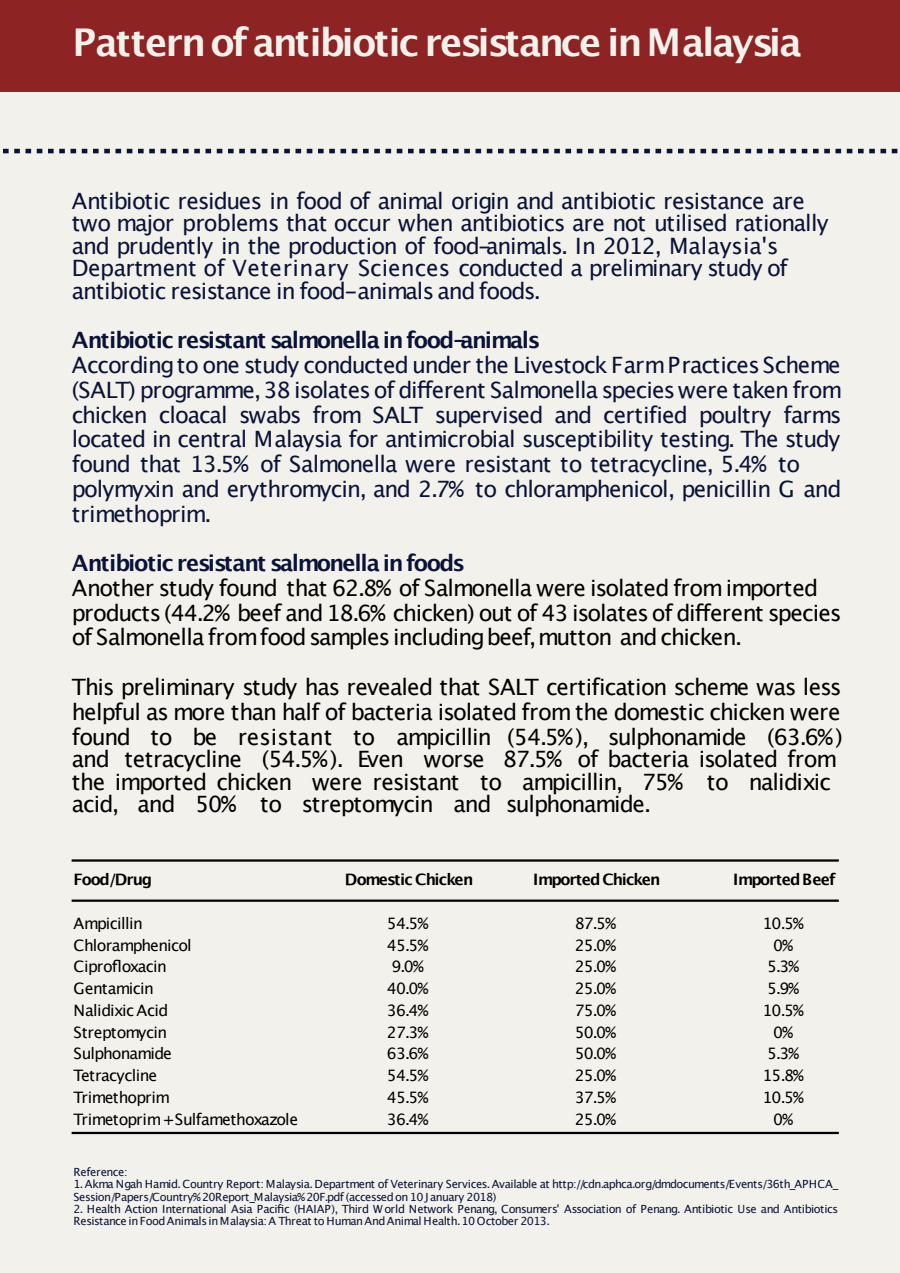
<style>
.page{position:relative;width:900px;height:1273px;background:#fff}
.page>*{position:absolute;margin:0;border:0;box-sizing:border-box;transform-origin:0 0}
.t1{font:700 38.25px "Lucida Grande";letter-spacing:-.055em;color:#f2f1ec}
.t2{font:22.5px/24.8px "Lucida Grande";letter-spacing:-.035em;color:#0a1337}
.t3{font:22.5px/24.8px "Lucida Grande";letter-spacing:-.045em;color:#000}
.t4{font:700 22.5px "Lucida Grande";letter-spacing:-.065em;color:#0a1337}
.t5{font:15.75px/21.8px "Lucida Grande";letter-spacing:-.045em;color:#000}
.t6{font:700 15.75px "Lucida Grande";letter-spacing:-.055em;color:#000}
.t7{font:11.25px/12.4px "Lucida Grande";letter-spacing:-.035em;color:#0a1337}
</style>
<div class="page">
<div style="left:0;top:0;width:900px;height:1272px;background:#f2f1ec"></div>
<div style="left:0;top:0;width:900px;height:91px;background:#8d2323"></div>
<svg style="left:3px;top:149px;width:894px;height:4px"></svg>
<hr style="left:72px;top:899px;width:767px;height:2px;background:#000">
<hr style="left:72px;top:859px;width:767px;height:2px;background:#000">
<hr style="left:72px;top:1131px;width:767px;height:2px;background:#000">
<h1 class="t1" style="left:73px;top:26px;width:731px">Pattern of antibiotic resistance in Malaysia</h1>
<p class="t2" style="left:72px;top:191px;width:758px;line-height:22.5px">Antibiotic residues in food of animal origin and antibiotic resistance are two major problems that occur when antibiotics are not utilised rationally and prudently in the production of food-animals. In 2012, Malaysia's Department of Veterinary Sciences conducted a preliminary study of antibiotic resistance in food-animals and foods.</p>
<p class="t4" style="left:72px;top:330px;width:470px">Antibiotic resistant salmonella in food-animals</p>
<p class="t2" style="left:72px;top:354px;width:772px">Accordingto one study conducted under the Livestock FarmPractices Scheme (SALT) programme,38 isolates of different Salmonella species were taken from chicken cloacal swabs from SALT supervised and certified poultry farms located in central Malaysia for antimicrobial susceptibility testing. The study found that 13.5% of Salmonella were resistant to tetracycline, 5.4% to polymyxin and erythromycin, and 2.7% to chloramphenicol, penicillin G and trimethoprim.</p>
<p class="t4" style="left:72px;top:553px;width:395px">Antibiotic resistant salmonella in foods</p>
<p class="t3" style="left:72px;top:577px;width:771px">Another study found that 62.8% of Salmonella were isolated fromimported products (44.2% beef and 18.6% chicken) out of 43 isolates of different species of Salmonella fromfood samples includingbeef,mutton and chicken.</p>
<p class="t3" style="left:72px;top:676px;width:772px;text-align:justify">This preliminary study has revealed that SALT certification scheme was less helpful as more than half of bacteria isolated from the domestic chicken were found to be resistant to ampicillin (54.5%), sulphonamide (63.6%)</p>
<p class="t3" style="left:72px;top:749px;width:767px;line-height:22.5px">and tetracycline (54.5%). Even worse 87.5% of bacteria isolated from the imported chicken were resistant to ampicillin, 75% to nalidixic acid, and 50% to streptomycin and sulphonamide.</p>
<p class="t6" style="left:73px;top:872px;width:80px">Food/Drug</p>
<p class="t5" style="left:73px;top:913px;width:226px">Ampicillin<br>Chloramphenicol<br>Ciprofloxacin<br>Gentamicin<br>Nalidixic Acid<br>Streptomycin<br>Sulphonamide<br>Tetracycline<br>Trimethoprim<br>Trimetoprim+Sulfamethoxazole</p>
<p class="t6" style="left:345px;top:872px;width:130px">Domestic Chicken</p>
<p class="t5" style="left:387px;top:913px;width:43px">54.5%<br>45.5%<br>9.0%<br>40.0%<br>36.4%<br>27.3%<br>63.6%<br>54.5%<br>45.5%<br>36.4%</p>
<p class="t6" style="left:533px;top:872px;width:129px">ImportedChicken</p>
<p class="t5" style="left:575px;top:913px;width:43px;text-align:justify">87.5% 25.0% 25.0% 25.0% 75.0% 50.0% 50.0% 25.0% 37.5% 25.0%</p>
<p class="t6" style="left:733px;top:872px;width:104px">ImportedBeef</p>
<p class="t5" style="left:762px;top:913px;width:43px;text-align:center">10.5%<br>0%<br>5.3%<br>5.9%<br>10.5%<br>0%<br>5.3%<br>15.8%<br>10.5%<br>0%</p>
<p class="t7" style="left:73px;top:1165px;width:56px">Reference:</p>
<p class="t7" style="left:73px;top:1178px;width:767px">1. Akma Ngah Hamid. Country Report: Malaysia. Department of Veterinary Services. Available at http://cdn.aphca.org/dmdocuments/Events/36th_APHCA_<br>Session/Papers/Country% 20Report_Malaysia% 20F.pdf (accessed on 10J anuary 2018)</p>
<p class="t7" style="left:73px;top:1203px;width:766px">2. Health Action International Asia Pacific (HAIAP), Third W orld Network Penang, Consumers' Association of Penang. Antibiotic Use and Antibiotics<br>Resistance in FoodAnimalsin Malaysia: A Threat to Human And Animal Health.10 October 2013.</p>
</div>
